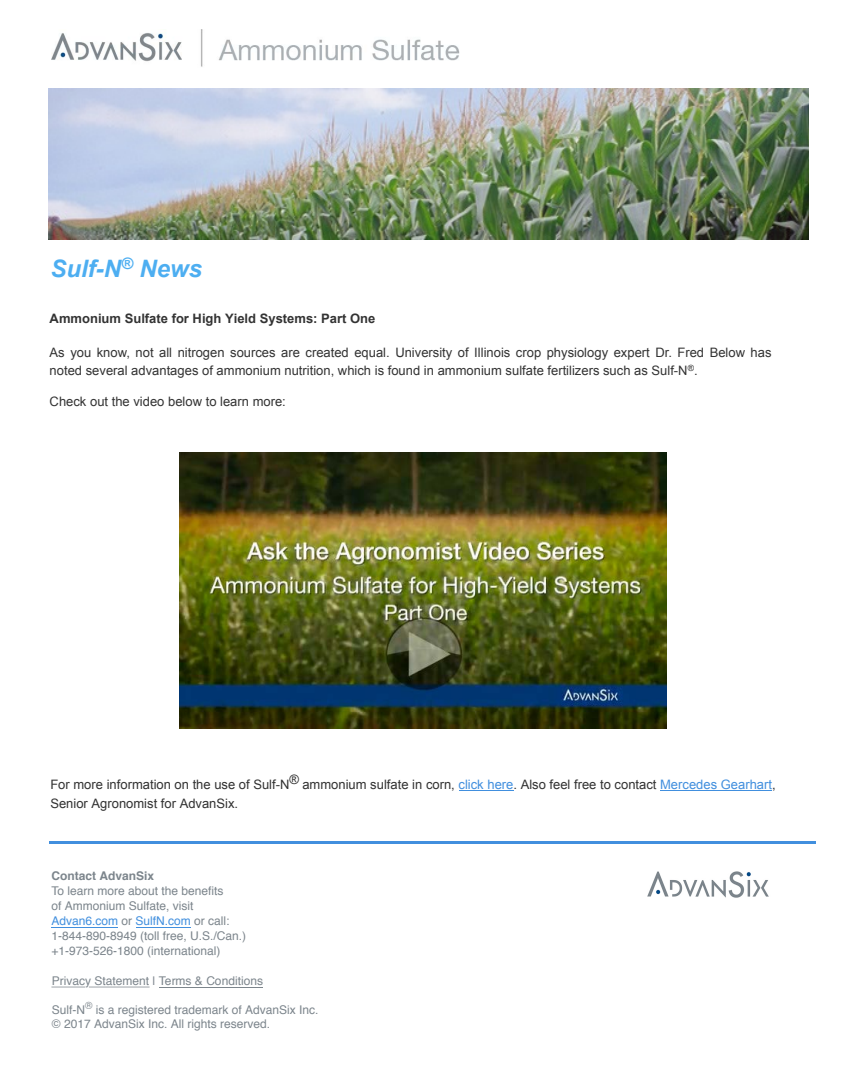
<style>
.page{position:relative;width:864px;height:1088px;background:#fff}
.page>*{position:absolute;margin:0;border:0;box-sizing:border-box;transform-origin:0 0}
.t1{font:italic 700 24px "Arial";color:#4daef1}
.t2{font:13px/18px "Arial";color:#333}
.t3{font:13px/18.8px "Arial";color:#323232}
.t4{font:700 13px "Arial";color:#333}
.t5{font:12px/15px "Helvetica";color:#7c858c}
.t6{font:700 12px "Helvetica";color:#7c858c}
.s1{font-style:inherit}
.s2{color:#418fde}
</style>
<div class="page">
<hr style="left:159px;top:986px;width:104px;height:1px;background:#7c858c">
<hr style="left:51px;top:986px;width:34px;height:1px;background:#7c858c">
<hr style="left:89px;top:986px;width:61px;height:1px;background:#7c858c">
<hr style="left:136px;top:926px;width:55px;height:1px;background:#418fde">
<hr style="left:52px;top:926px;width:66px;height:1px;background:#418fde">
<img style="left:647px;top:871px;width:122px;height:27px">
<hr style="left:49px;top:841px;width:767px;height:2px;background:#418fde">
<hr style="left:660px;top:790px;width:112px;height:1px;background:#418fde">
<hr style="left:459px;top:790px;width:54px;height:1px;background:#418fde">
<img style="left:51px;top:29px;width:408px;height:38px">
<img style="left:49px;top:88px;width:760px;height:152px">
<img style="left:179px;top:453px;width:487px;height:275px">
<h1 class="t1" style="left:51px;top:252px;width:153px">Sulf-N<sup>®</sup> News</h1>
<p class="t4" style="left:50px;top:311px;width:327px">Ammonium Sulfate for High Yield Systems: Part One</p>
<p class="t2" style="left:50px;top:343px;width:723px">As you know, not all nitrogen sources are created equal. University of Illinois crop physiology expert Dr. Fred Below has noted several advantages of ammonium nutrition, which is found in ammonium sulfate fertilizers such as Sulf-N<sup>®</sup>.</p>
<p class="t2" style="left:50px;top:392px;width:238px">Check out the video below to learn more:</p>
<p class="t3" style="left:50px;top:775px;width:727px">For more information on the use of Sulf-N® ammonium sulfate in <span class="s1">corn</span>, <span class="s2">click here</span>. Also feel free to contact <span class="s2">Mercedes Gearhart</span>,<br>Senior Agronomist for AdvanSix.</p>
<p class="t6" style="left:51px;top:871px;width:104px">Contact AdvanSix</p>
<p class="t5" style="left:51px;top:884px;width:196px">To learn more about the benefits<br>of Ammonium Sulfate, visit <span class="s2">Advan6.com</span> or <span class="s2">SulfN.com</span> or call:<br>1-844-890-8949 (toll free, U.S./Can.) +1-973-526-1800 (international)</p>
<p class="t5" style="left:52px;top:974px;width:213px">Privacy Statement | Terms &amp; Conditions</p>
<p class="t5" style="left:52px;top:1003px;width:268px;line-height:14.2px">Sulf-N<sup>®</sup> is a registered trademark of AdvanSix Inc. © 2017 AdvanSix Inc. All rights reserved.</p>
</div>
